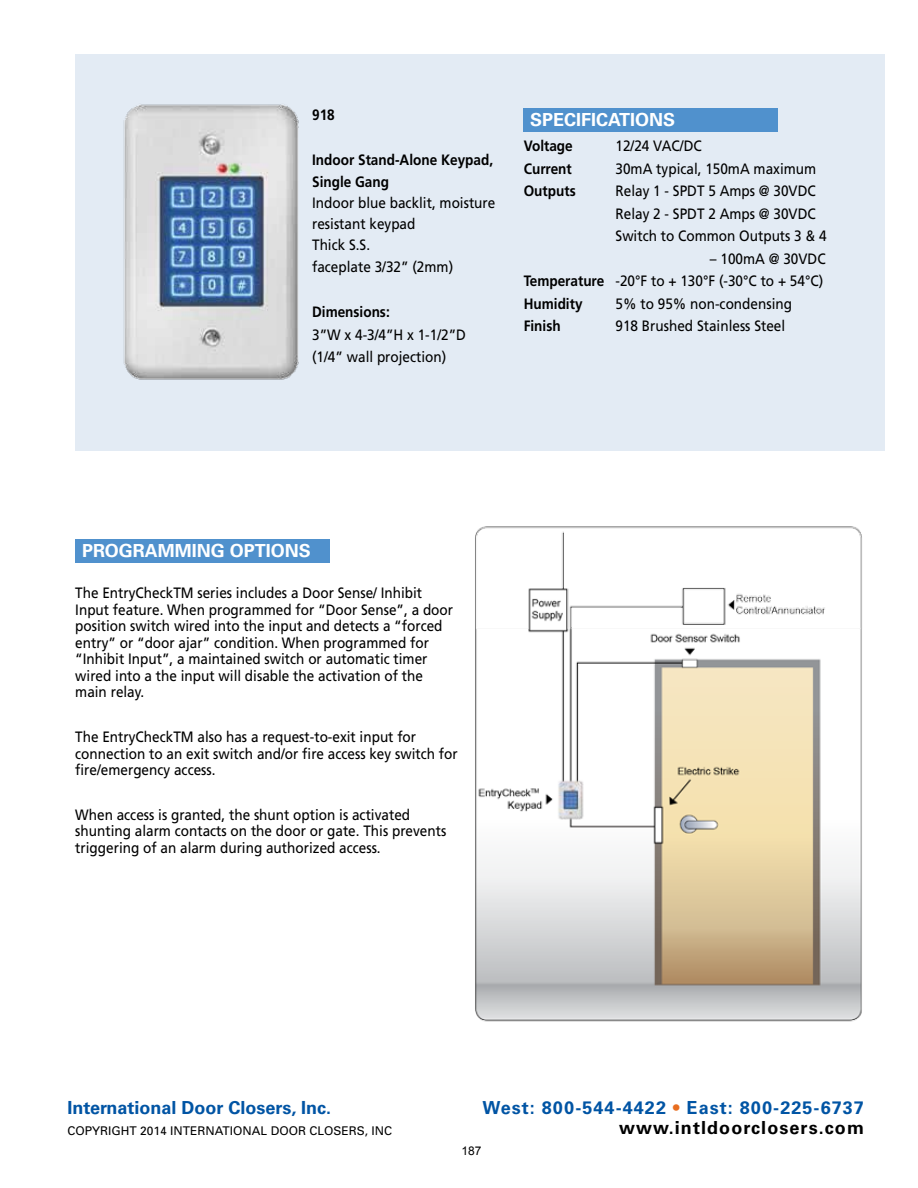
<style>
.page{position:relative;width:918px;height:1188px;background:#fff}
.page>*{position:absolute;margin:0;border:0;box-sizing:border-box;transform-origin:0 0}
.t1{font:700 18px "Univers";letter-spacing:.06em;color:#0054a4}
.t2{font:700 18px "Univers";color:#fff}
.t3{font:700 18px "Univers";color:#0054a4}
.t4{font:700 18px "Univers";letter-spacing:.06em;color:#000}
.t5{font:15px/16.5px "Frutiger";color:#000;scale:.9 1}
.t6{font:700 15px/22.5px "Frutiger";color:#000;scale:.9 1}
.t7{font:12px "Univers";color:#000}
.t8{font:12px "Arial";color:#000}
.s1{color:#e86d1f}
</style>
<div class="page">
<div style="left:75px;top:55px;width:810px;height:396px;background:#e3ebf4"></div>
<img style="left:123px;top:104px;width:176px;height:276px">
<div style="left:523px;top:108px;width:255px;height:23px;background:#5091cd"></div>
<div style="left:75px;top:539px;width:254px;height:23px;background:#5091cd"></div>
<img style="left:475px;top:526px;width:387px;height:496px">
<p class="t6" style="left:312px;top:103px;width:27px">918</p>
<p class="t6" style="left:312px;top:148px;width:203px">Indoor Stand-Alone Keypad,<br>Single Gang</p>
<p class="t5" style="left:312px;top:192px;width:205px;line-height:21px">Indoor blue backlit, moisture resistant keypad<br>Thick S.S.</p>
<p class="t5" style="left:312px;top:259px;width:158px">faceplate 3/32” (2mm)</p>
<p class="t6" style="left:312px;top:301px;width:88px">Dimensions:</p>
<p class="t5" style="left:312px;top:323px;width:173px;line-height:22.5px">3”W x 4-3/4”H x 1-1/2”D (1/4” wall projection)</p>
<p class="t2" style="left:530px;top:109px;width:147px">SPECIFICATIONS</p>
<p class="t6" style="left:524px;top:135px;width:59px">Voltage<br>Current<br>Outputs</p>
<p class="t6" style="left:524px;top:269px;width:91px">Temperature<br>Humidity<br>Finish</p>
<p class="t5" style="left:616px;top:135px;width:236px;line-height:22.5px">12/24 VAC/DC<br>30mA typical, 150mA maximum<br>Relay 1 - SPDT 5 Amps @ 30VDC<br>Relay 2 - SPDT 2 Amps @ 30VDC<br>Switch to Common Outputs 3 &amp; 4</p>
<p class="t5" style="left:616px;top:247px;width:235px;line-height:22.5px;text-indent:94px">– 100mA @ 30VDC -20°F to + 130°F (-30°C to + 54°C)<br>5% to 95% non-condensing<br>918 Brushed Stainless Steel</p>
<p class="t2" style="left:82px;top:540px;width:230px">PROGRAMMING OPTIONS</p>
<p class="t5" style="left:75px;top:585px;width:421px">The EntryCheckTM series includes a Door Sense/ Inhibit Input feature. When programmed for “Door Sense”, a door position switch wired into the input and detects a “forced entry” or “door ajar” condition. When programmed for “Inhibit Input”, a maintained switch or automatic timer wired into a the input will disable the activation of the main relay.</p>
<p class="t5" style="left:75px;top:728px;width:426px">The EntryCheckTM also has a request-to-exit input for connection to an exit switch and/or fire access key switch for fire/emergency access.</p>
<p class="t5" style="left:75px;top:806px;width:414px">When access is granted, the shunt option is activated shunting alarm contacts on the door or gate. This prevents triggering of an alarm during authorized access.</p>
<p class="t3" style="left:68px;top:1097px;width:265px">International Door Closers, Inc.</p>
<p class="t1" style="left:482px;top:1098px;width:383px">West: 800-544-4422 <span class="s1">•</span> East: 800-225-6737</p>
<p class="t7" style="left:68px;top:1123px;width:326px">COPYRIGHT 2014 INTERNATIONAL DOOR CLOSERS, INC</p>
<p class="t4" style="left:619px;top:1117px;width:246px">www.intldoorclosers.com</p>
<p class="t8" style="left:461px;top:1143px;width:22px">187</p>
</div>
